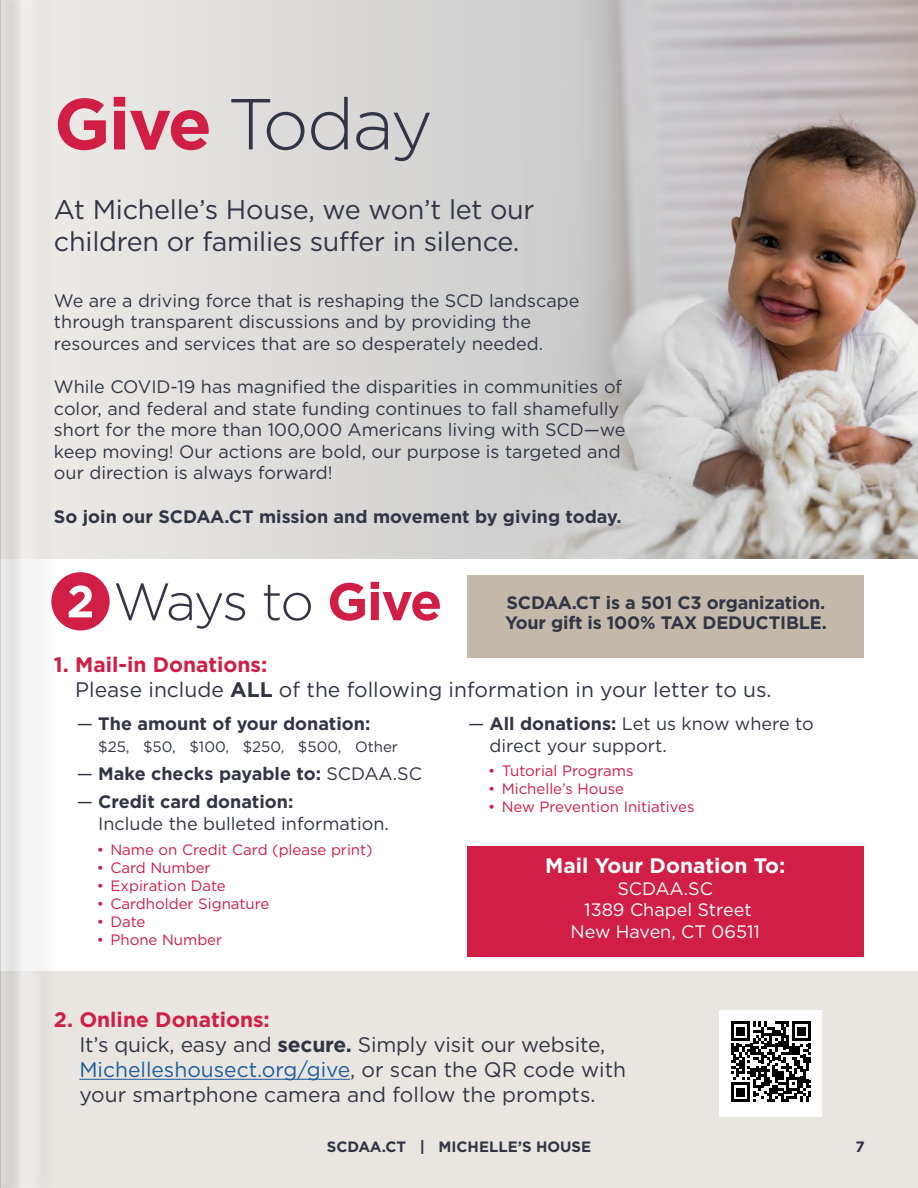
<style>
.page{position:relative;width:918px;height:1188px;background:#fff}
.page>*{position:absolute;margin:0;border:0;box-sizing:border-box;transform-origin:0 0}
.t1{font:300 72px "Gotham";letter-spacing:-.035em;color:#323544}
.t2{font:300 52.5px "Gotham";letter-spacing:-.045em;color:#323544}
.t3{font:27px/32.4px "Gotham";letter-spacing:-.01em;color:#323544}
.t4{font:21px/25.2px "Gotham";color:#323544}
.t5{font:700 21px "Gotham";color:#fff}
.t6{font:18px/21.6px "Gotham";color:#323544}
.t7{font:700 18px/19.5px "Gotham";letter-spacing:-.005em;color:#323544}
.t8{font:18px/21.6px "Gotham";color:#fff;text-align:center}
.t9{font:15px "Gotham";color:#d01e45}
.t10{font:15px "Gotham";color:#323544}
.t11{font:700 15px "Gotham";color:#323544}
.s1{font-weight:700;color:#d01e45}
.s2{font-weight:700}
.s3{font-weight:400}
.s4{color:#205d9e}
</style>
<div class="page">
<div style="left:0;top:0;width:918px;height:1188px;background:#000;opacity:.19"></div>
<svg style="left:8px;top:0;width:43px;height:1188px;fill:#eae9e7"></svg>
<div style="left:720px;top:1010px;width:102px;height:106px;background:#fff"></div>
<svg style="left:731px;top:1022px;width:80px;height:80px"></svg>
<hr style="left:79px;top:1079px;width:271px;height:1px;background:#205d9e">
<div style="left:51px;top:572px;width:59px;height:59px;background:#d01e45;border-radius:50%"></div>
<svg style="left:69px;top:585px;width:23px;height:32px"></svg>
<h1 class="t1" style="left:54px;top:78px;width:381px"><span class="s1">Give</span> Today</h1>
<h3 class="t3" style="left:54px;top:193px;width:482px">At Michelle’s House, we won’t let our children or families suffer in silence.</h3>
<p class="t6" style="left:54px;top:289px;width:527px">We are a driving force that is reshaping the SCD landscape through transparent discussions and by providing the resources and services that are so desperately needed.</p>
<p class="t6" style="left:54px;top:375px;width:573px">While COVID-19 has magnified the disparities in communities of color, and federal and state funding continues to fall shamefully short for the more than 100,000 Americans living with SCD—we keep moving! Our actions are bold, our purpose is targeted and our direction is always forward!</p>
<p class="t7" style="left:54px;top:506px;width:569px">So join our SCDAA.CT mission and movement by giving today.</p>
<h2 class="t2" style="left:113px;top:568px;width:331px">Ways to <span class="s1">Give</span></h2>
<p class="t7" style="left:505px;top:593px;width:323px">SCDAA.CT is a 501 C3 organization.<br>Your gift is 100% TAX DEDUCTIBLE.</p>
<p class="t4" style="left:75px;top:652px;width:698px;text-indent:-21px"><span class="s1">1. Mail-in Donations:<br></span>Please include <span class="s2">ALL</span> of the following information in your letter to us.</p>
<p class="t7" style="left:77px;top:714px;width:295px"><span class="s3">—</span> The amount of your donation:</p>
<p class="t10" style="left:98px;top:737px;width:301px">$25, $50, $100, $250, $500, Other</p>
<p class="t7" style="left:77px;top:764px;width:347px"><span class="s3">—</span> Make checks payable to: <span class="s3">SCDAA.SC</span></p>
<p class="t6" style="left:98px;top:791px;width:292px;text-indent:-22px">— <span class="s2">Credit card donation:<br></span>Include the bulleted information.</p>
<p class="t9" style="left:97px;top:840px;width:277px">• Name on Credit Card (please print)</p>
<p class="t9" style="left:97px;top:858px;width:115px">• Card Number</p>
<p class="t9" style="left:97px;top:876px;width:130px">• Expiration Date</p>
<p class="t9" style="left:97px;top:894px;width:174px">• Cardholder Signature</p>
<p class="t9" style="left:97px;top:912px;width:50px">• Date</p>
<p class="t9" style="left:97px;top:930px;width:127px">• Phone Number</p>
<p class="t6" style="left:490px;top:712px;width:326px;text-indent:-22px">— <span class="s2">All donations:</span> Let us know where to direct your support.</p>
<p class="t9" style="left:488px;top:761px;width:147px">• Tutorial Programs</p>
<p class="t9" style="left:488px;top:779px;width:137px">• Michelle’s House</p>
<p class="t9" style="left:488px;top:797px;width:208px">• New Prevention Initiatives</p>
<p class="t5" style="left:545px;top:852px;width:242px">Mail Your Donation To:</p>
<p class="t8" style="left:571px;top:877px;width:191px">SCDAA.SC<br>1389 Chapel Street<br>New Haven, CT 06511</p>
<p class="t4" style="left:79px;top:1006px;width:548px;text-indent:-25px"><span class="s1">2. Online Donations:<br></span>It’s quick, easy and <span class="s2">secure.</span> Simply visit our website, <span class="s4">Michelleshousect.org/give</span>, or scan the QR code with your smartphone camera and follow the prompts.</p>
<p class="t11" style="left:327px;top:1137px;width:266px">SCDAA.CT | MICHELLE’S HOUSE</p>
<p class="t11" style="left:856px;top:1137px;width:11px">7</p>
</div>
